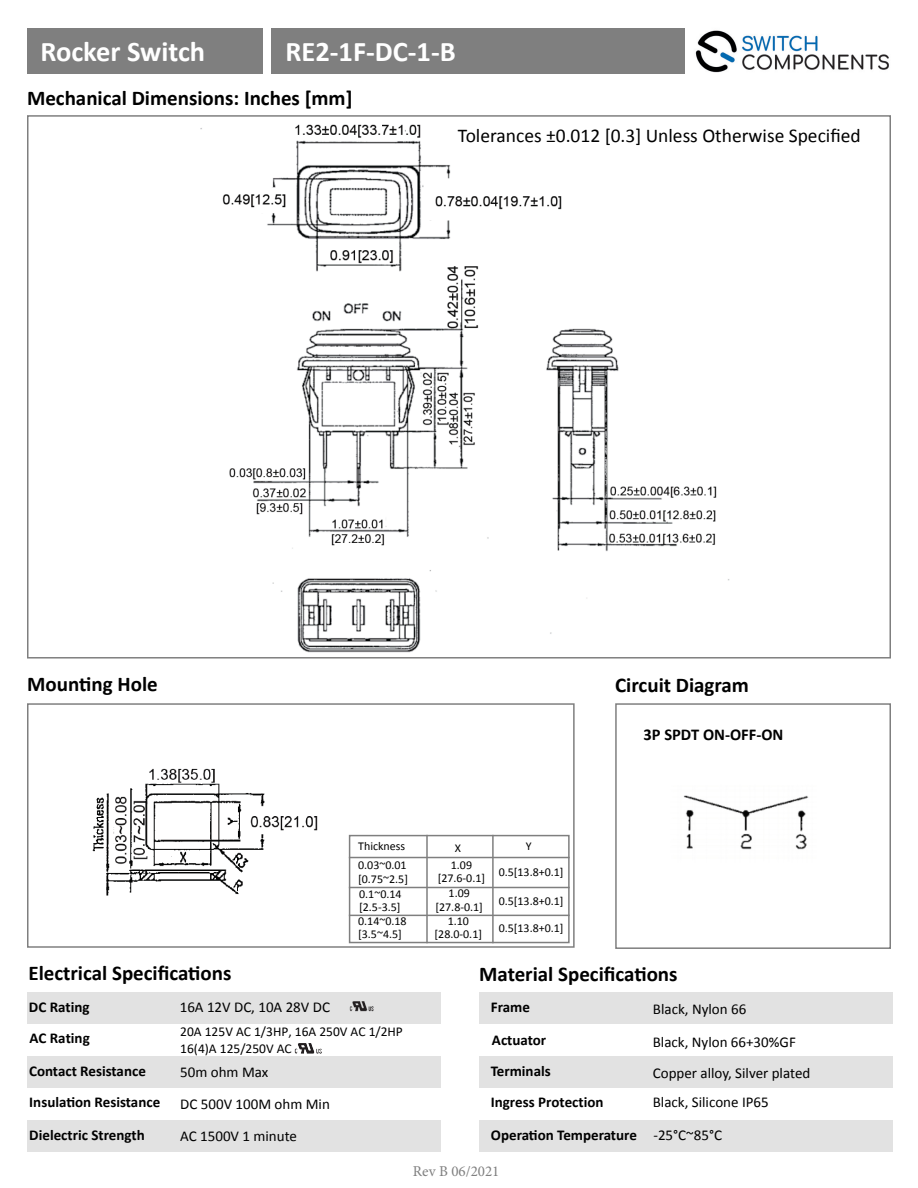
<style>
.page{position:relative;width:918px;height:1188px;background:#fff}
.page>*{position:absolute;margin:0;border:0;box-sizing:border-box;transform-origin:0 0}
.t1{font:700 28.5px "Calibri";color:#fff}
.t2{font:700 21px "Calibri";color:#000}
.t3{font:19.5px "Calibri";color:#000}
.t4{font:700 16.5px "Calibri";color:#000}
.t5{font:15px "Calibri";color:#000}
.t6{font:700 15px "Calibri";color:#000}
.t7{font:15px "Minion Pro";color:#7f7f7f}
.t8{font:13.5px/16.2px "Calibri";color:#000}
.t9{font:12px "Calibri";color:#000}
</style>
<div class="page">
<img style="left:695px;top:30px;width:194px;height:43px">
<div style="left:27px;top:29px;width:236px;height:45px;background:#7f7f7f"></div>
<div style="left:27px;top:703px;width:548px;height:245px;border:2px solid #7f7f7f"></div>
<div style="left:615px;top:703px;width:276px;height:246px;border:2px solid #7f7f7f"></div>
<div style="left:271px;top:28px;width:414px;height:46px;background:#7f7f7f"></div>
<div style="left:27px;top:992px;width:414px;height:31px;background:#e2e2e2"></div>
<div style="left:479px;top:992px;width:414px;height:31px;background:#e2e2e2"></div>
<div style="left:27px;top:1056px;width:414px;height:32px;background:#e2e2e2"></div>
<div style="left:479px;top:1056px;width:414px;height:32px;background:#e2e2e2"></div>
<div style="left:27px;top:1120px;width:414px;height:32px;background:#e2e2e2"></div>
<div style="left:479px;top:1120px;width:414px;height:32px;background:#e2e2e2"></div>
<img style="left:349px;top:1001px;width:25px;height:11px">
<hr style="left:349px;top:857px;width:221px;height:1px;background:#7f7f7f">
<hr style="left:349px;top:887px;width:221px;height:1px;background:#7f7f7f">
<hr style="left:349px;top:915px;width:221px;height:1px;background:#7f7f7f">
<hr style="left:426px;top:835px;width:2px;height:108px;background:#7f7f7f">
<hr style="left:492px;top:835px;width:2px;height:108px;background:#7f7f7f">
<div style="left:349px;top:835px;width:221px;height:108px;border:2px solid #7f7f7f"></div>
<img style="left:92px;top:768px;width:226px;height:128px">
<img style="left:683px;top:795px;width:126px;height:55px">
<img style="left:200px;top:124px;width:530px;height:529px">
<img style="left:285px;top:1023px;width:42px;height:31px">
<p class="t1" style="left:40px;top:31px;width:166px">Rocker Switch</p>
<p class="t1" style="left:286px;top:31px;width:172px">RE2-1F-DC-1-B</p>
<p class="t2" style="left:27px;top:83px;width:327px">Mechanical Dimensions: Inches [mm]</p>
<p class="t3" style="left:458px;top:124px;width:404px">Tolerances ±0.012 [0.3] Unless Otherwise Specified</p>
<p class="t2" style="left:27px;top:669px;width:132px">Mounting Hole</p>
<p class="t2" style="left:615px;top:671px;width:135px">Circuit Diagram</p>
<p class="t4" style="left:644px;top:722px;width:141px">3P SPDT ON-OFF-ON</p>
<p class="t9" style="left:358px;top:839px;width:49px">Thickness</p>
<p class="t9" style="left:455px;top:840px;width:8px">X</p>
<p class="t9" style="left:526px;top:839px;width:7px">Y</p>
<p class="t9" style="left:451px;top:858px;width:23px">1.09</p>
<p class="t9" style="left:438px;top:871px;width:49px">[27.6-0.1]</p>
<p class="t9" style="left:358px;top:914px;width:50px">0.14~0.18</p>
<p class="t9" style="left:358px;top:927px;width:45px">[3.5~4.5]</p>
<p class="t9" style="left:358px;top:858px;width:50px">0.03~0.01</p>
<p class="t9" style="left:358px;top:871px;width:51px">[0.75~2.5]</p>
<p class="t9" style="left:359px;top:886px;width:44px">0.1~0.14</p>
<p class="t9" style="left:359px;top:900px;width:43px">[2.5-3.5]</p>
<p class="t9" style="left:499px;top:865px;width:67px">0.5[13.8+0.1]</p>
<p class="t9" style="left:499px;top:894px;width:67px">0.5[13.8+0.1]</p>
<p class="t9" style="left:499px;top:921px;width:67px">0.5[13.8+0.1]</p>
<p class="t9" style="left:449px;top:886px;width:23px">1.09</p>
<p class="t9" style="left:435px;top:900px;width:49px">[27.8-0.1]</p>
<p class="t9" style="left:448px;top:914px;width:23px">1.10</p>
<p class="t9" style="left:435px;top:927px;width:49px">[28.0-0.1]</p>
<p class="t2" style="left:28px;top:958px;width:205px">Electrical Specifications</p>
<p class="t2" style="left:479px;top:959px;width:200px">Material Specifications</p>
<p class="t6" style="left:29px;top:996px;width:62px">DC Rating</p>
<p class="t6" style="left:491px;top:996px;width:41px">Frame</p>
<p class="t5" style="left:180px;top:998px;width:152px">16A 12V DC, 10A 28V DC</p>
<p class="t5" style="left:653px;top:1000px;width:95px">Black, Nylon 66</p>
<p class="t6" style="left:29px;top:1027px;width:62px">AC Rating</p>
<p class="t8" style="left:180px;top:1024px;width:224px">20A 125V AC 1/3HP, 16A 250V AC 1/2HP<br>16(4)A 125/250V AC</p>
<p class="t6" style="left:492px;top:1029px;width:56px">Actuator</p>
<p class="t5" style="left:653px;top:1033px;width:145px">Black, Nylon 66+30%GF</p>
<p class="t6" style="left:29px;top:1061px;width:118px">Contact Resistance</p>
<p class="t6" style="left:29px;top:1092px;width:132px">Insulation Resistance</p>
<p class="t5" style="left:180px;top:1062px;width:90px">50m ohm Max</p>
<p class="t5" style="left:180px;top:1095px;width:151px">DC 500V 100M ohm Min</p>
<p class="t6" style="left:491px;top:1061px;width:62px">Terminals</p>
<p class="t6" style="left:491px;top:1092px;width:114px">Ingress Protection</p>
<p class="t5" style="left:653px;top:1064px;width:159px">Copper alloy, Silver plated</p>
<p class="t5" style="left:653px;top:1093px;width:118px">Black, Silicone IP65</p>
<p class="t6" style="left:29px;top:1124px;width:117px">Dielectric Strength</p>
<p class="t6" style="left:491px;top:1125px;width:148px">Operation Temperature</p>
<p class="t5" style="left:180px;top:1127px;width:118px">AC 1500V 1 minute</p>
<p class="t5" style="left:653px;top:1126px;width:70px">-25°C~85°C</p>
<p class="t7" style="left:413px;top:1162px;width:88px">Rev B 06/2021</p>
</div>
